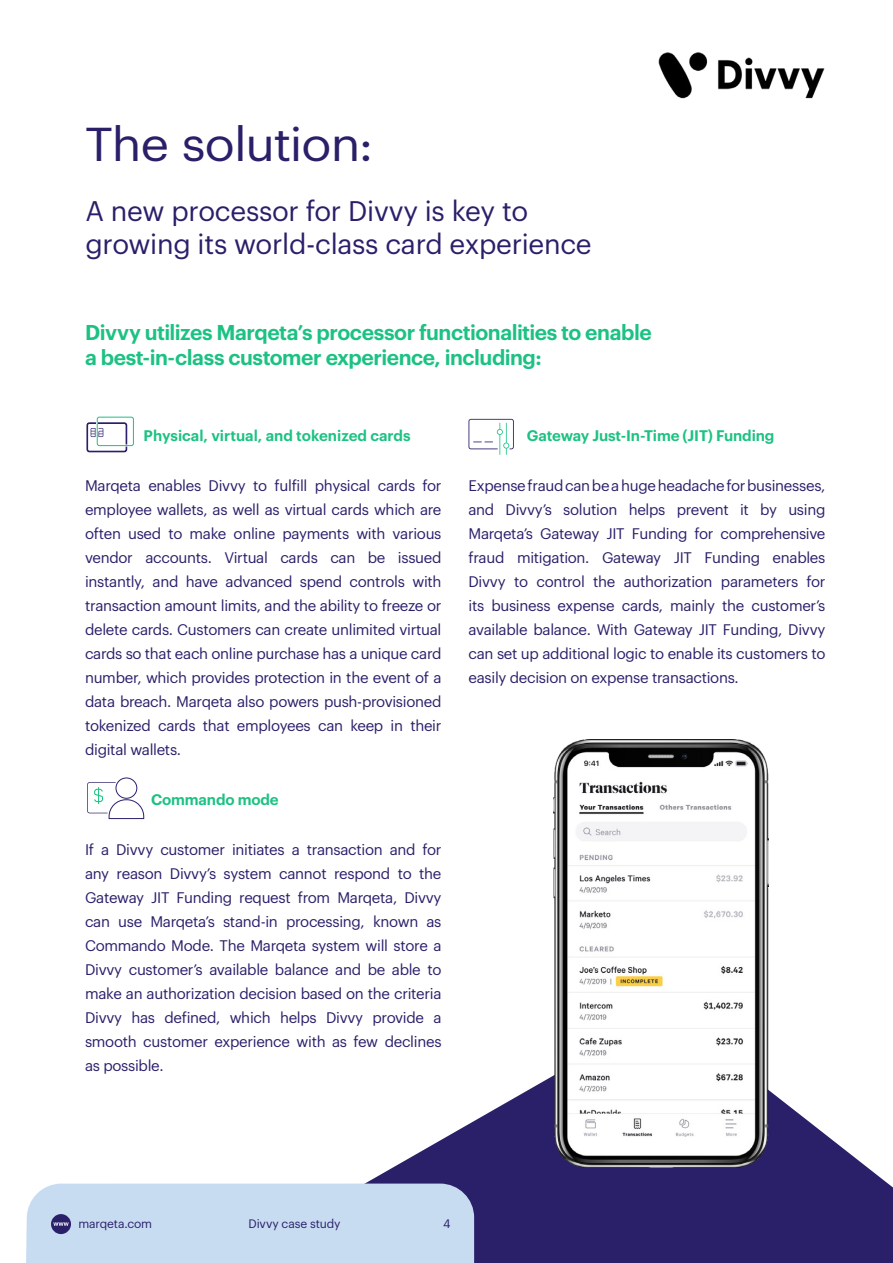
<style>
.page{position:relative;width:893px;height:1263px;background:#fff}
.page>*{position:absolute;margin:0;border:0;box-sizing:border-box;transform-origin:0 0}
.t1{font:46.5px "Graphik";letter-spacing:-.02em;color:#2a206a;scale:1.07 1}
.t2{font:27.75px/33.3px "Graphik";letter-spacing:-.01em;color:#2a206a}
.t3{font:600 21px/25.2px "Graphik";letter-spacing:-.02em;color:#1cc283}
.t4{font:15px/24px "Graphik";letter-spacing:-.02em;color:#2a206a;text-align:justify}
.t5{font:600 15px "Graphik";letter-spacing:-.01em;color:#1cc283}
.t6{font:12px "Graphik";letter-spacing:-.01em;color:#2a206a}
</style>
<div class="page">
<svg style="left:366px;top:1028px;width:527px;height:235px;fill:#2a206a"></svg>
<div style="left:97px;top:417px;width:37px;height:29px;border:1px solid #1cc283;border-radius:2px"></div>
<svg style="left:87px;top:423px;width:40px;height:29px"></svg>
<img style="left:554px;top:740px;width:214px;height:428px">
<svg style="left:87px;top:777px;width:57px;height:42px"></svg>
<svg style="left:468px;top:419px;width:46px;height:36px"></svg>
<div style="left:26px;top:1183px;width:448px;height:80px;background:#c7dbf1"></div>
<img style="left:658px;top:52px;width:167px;height:47px">
<h1 class="t1" style="left:85px;top:109px;width:271px">The solution:</h1>
<h2 class="t2" style="left:85px;top:192px;width:508px">A new processor for Divvy is key to growing its world-class card experience</h2>
<h3 class="t3" style="left:85px;top:318px;width:568px">Divvy utilizes Marqeta’s processor functionalities to enable a best-in-class customer experience, including:</h3>
<p class="t5" style="left:144px;top:424px;width:269px">Physical, virtual, and tokenized cards</p>
<p class="t4" style="left:85px;top:472px;width:358px">Marqeta enables Divvy to fulfill physical cards for employee wallets, as well as virtual cards which are often used to make online payments with various vendor accounts. Virtual cards can be issued instantly, and have advanced spend controls with transaction amount limits, and the ability to freeze or delete cards. Customers can create unlimited virtual cards so that each online purchase has a unique card number, which provides protection in the event of a data breach. Marqeta also powers push-provisioned tokenized cards that employees can keep in their digital wallets.</p>
<p class="t5" style="left:151px;top:788px;width:129px">Commando mode</p>
<p class="t4" style="left:85px;top:836px;width:358px">If a Divvy customer initiates a transaction and for any reason Divvy’s system cannot respond to the Gateway JIT Funding request from Marqeta, Divvy can use Marqeta’s stand-in processing, known as Commando Mode. The Marqeta system will store a Divvy customer’s available balance and be able to make an authorization decision based on the criteria Divvy has defined, which helps Divvy provide a smooth customer experience with as few declines as possible.</p>
<p class="t5" style="left:527px;top:424px;width:249px">Gateway Just-In-Time (JIT) Funding</p>
<p class="t4" style="left:468px;top:472px;width:358px">Expense fraud can be a huge headache for businesses, and Divvy’s solution helps prevent it by using Marqeta’s Gateway JIT Funding for comprehensive fraud mitigation. Gateway JIT Funding enables Divvy to control the authorization parameters for its business expense cards, mainly the customer’s available balance. With Gateway JIT Funding, Divvy can set up additional logic to enable its customers to easily decision on expense transactions.</p>
<p class="t6" style="left:78px;top:1215px;width:75px">marqeta.com</p>
<p class="t6" style="left:248px;top:1215px;width:94px">Divvy case study</p>
<p class="t6" style="left:443px;top:1215px;width:9px">4</p>
</div>
